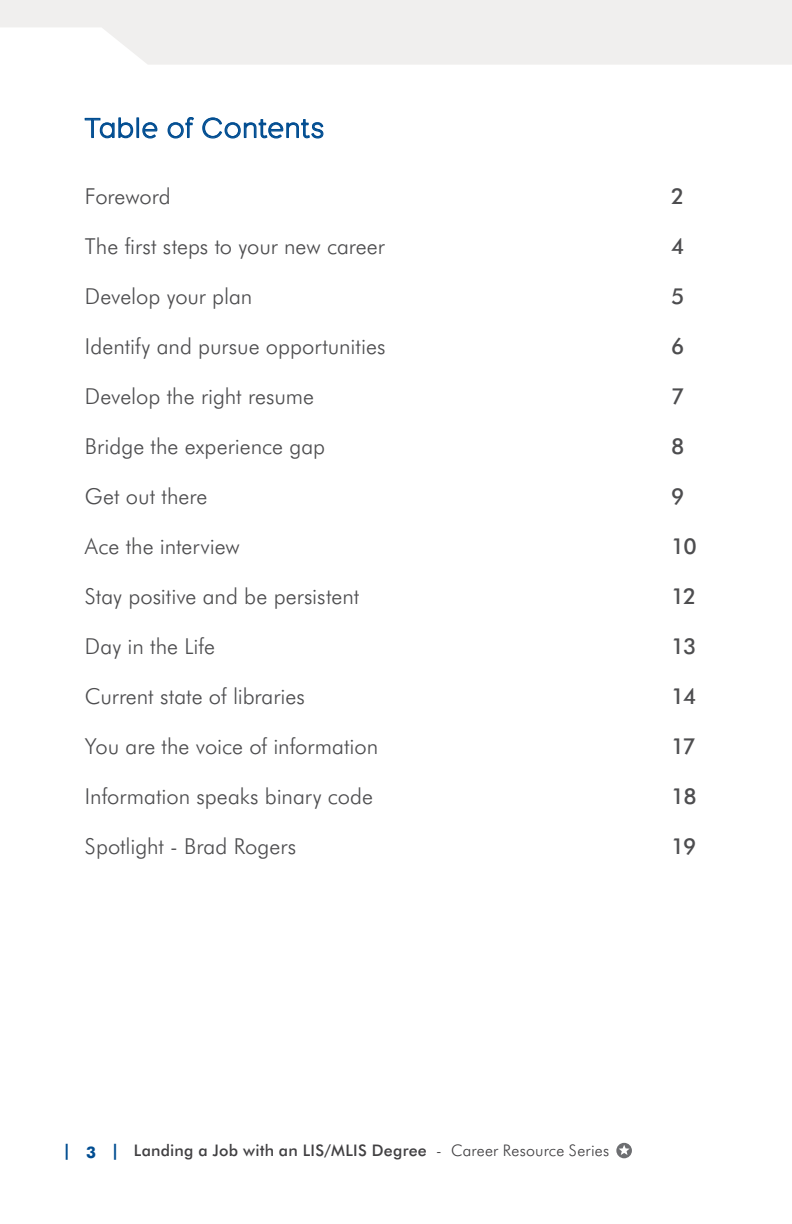
<style>
.page{position:relative;width:792px;height:1224px;background:#fff}
.page>*{position:absolute;margin:0;border:0;box-sizing:border-box;transform-origin:0 0}
.t1{font:300 28px "Eagle";letter-spacing:.055em;color:#014d91}
.t2{font:300 22px "Futura BT";color:#4d4d4f}
.t3{font:500 22px "Futura BT";letter-spacing:-.05em;color:#4d4d4f}
.t4{font:500 16px "Futura BT";letter-spacing:.02em;color:#414042}
.t5{font:700 16px "Futura BT";color:#014d91}
.s1{font-weight:300}
</style>
<div class="page">
<svg style="left:616px;top:1143px;width:16px;height:15px"></svg>
<svg style="left:619px;top:1145px;width:11px;height:10px"></svg>
<svg style="left:0;top:0;width:792px;height:65px;background:#f1f0ef"></svg>
<svg style="left:84px;top:117px;width:50px;height:22px"></svg>
<div style="left:136px;top:117px;width:3px;height:21px;border:1px solid #014d91"></div>
<svg style="left:142px;top:122px;width:16px;height:17px"></svg>
<svg style="left:167px;top:117px;width:27px;height:22px"></svg>
<svg style="left:202px;top:117px;width:122px;height:22px"></svg>
<p class="t1" style="left:85px;top:112px;width:240px">Table of Contents</p>
<p class="t2" style="left:85px;top:183px;width:87px">Foreword</p>
<p class="t2" style="left:85px;top:233px;width:301px">The first steps to your new career</p>
<p class="t2" style="left:85px;top:283px;width:169px">Develop your plan</p>
<p class="t2" style="left:85px;top:333px;width:302px">Identify and pursue opportunities</p>
<p class="t2" style="left:85px;top:383px;width:231px">Develop the right resume</p>
<p class="t2" style="left:85px;top:433px;width:242px">Bridge the experience gap</p>
<p class="t2" style="left:85px;top:483px;width:124px">Get out there</p>
<p class="t2" style="left:85px;top:533px;width:156px">Ace the interview</p>
<p class="t2" style="left:85px;top:583px;width:276px">Stay positive and be persistent</p>
<p class="t2" style="left:85px;top:633px;width:132px">Day in the Life</p>
<p class="t2" style="left:85px;top:683px;width:222px">Current state of libraries</p>
<p class="t2" style="left:85px;top:733px;width:295px">You are the voice of information</p>
<p class="t2" style="left:85px;top:783px;width:290px">Information speaks binary code</p>
<p class="t2" style="left:85px;top:833px;width:213px">Spotlight - Brad Rogers</p>
<p class="t3" style="left:671px;top:183px;width:15px">2</p>
<p class="t3" style="left:671px;top:233px;width:15px">4</p>
<p class="t3" style="left:671px;top:283px;width:15px">5</p>
<p class="t3" style="left:671px;top:333px;width:15px">6</p>
<p class="t3" style="left:671px;top:383px;width:15px">7</p>
<p class="t3" style="left:671px;top:433px;width:15px">8</p>
<p class="t3" style="left:671px;top:483px;width:15px">9</p>
<p class="t3" style="left:671px;top:533px;width:27px">10</p>
<p class="t3" style="left:671px;top:583px;width:27px">12</p>
<p class="t3" style="left:671px;top:633px;width:27px">13</p>
<p class="t3" style="left:671px;top:683px;width:27px">14</p>
<p class="t3" style="left:671px;top:733px;width:26px">17</p>
<p class="t3" style="left:671px;top:783px;width:27px">18</p>
<p class="t3" style="left:671px;top:833px;width:27px">19</p>
<p class="t5" style="left:63px;top:1141px;width:9px">|</p>
<p class="t5" style="left:111px;top:1141px;width:9px">|</p>
<p class="t5" style="left:86px;top:1142px;width:11px">3</p>
<p class="t4" style="left:134px;top:1141px;width:477px">Landing a Job with an LIS/MLIS Degree <span class="s1">- Career Resource Series</span></p>
</div>
